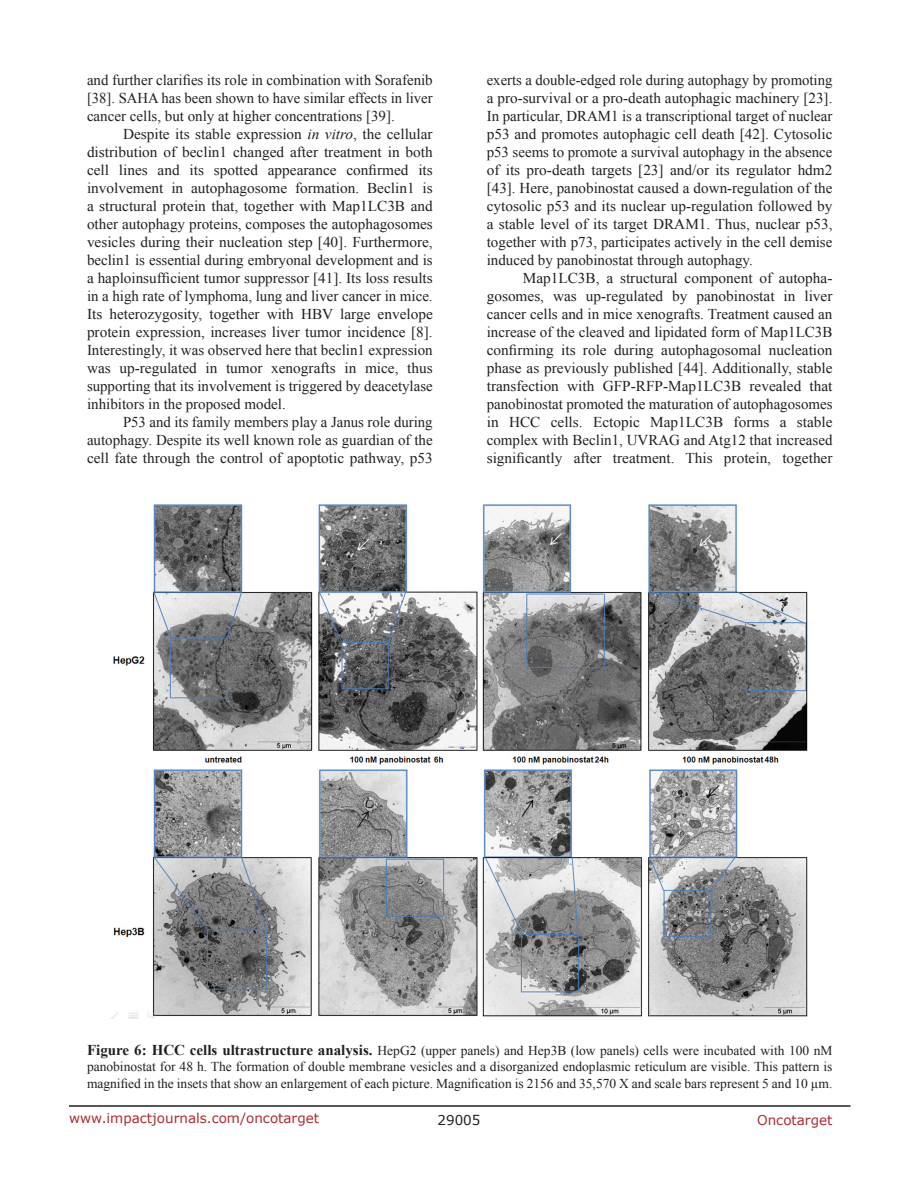
<style>
.page{position:relative;width:918px;height:1188px;background:#fff}
.page>*{position:absolute;margin:0;border:0;box-sizing:border-box;transform-origin:0 0}
.BodyText{font:15px/18px "Times New Roman";color:#231f20;text-align:justify}
.FigureText{font:13.5px/16.2px "Times New Roman";color:#231f20;text-align:justify}
.t1{font:13.5px "Verdana";color:#ac2b31}
.t2{font:13.5px "Verdana";color:#231f20}
.s1{font-style:italic}
.s2{font-weight:700;font-size:15px}
</style>
<div class="page">
<hr style="left:69px;top:1105px;width:781px;height:2px;background:#231f20">
<img style="left:111px;top:504px;width:697px;height:515px">
<p class="BodyText" style="left:87px;top:71px;width:347px">and further clarifies its role in combination with Sorafenib [38]. SAHA has been shown to have similar effects in liver cancer cells, but only at higher concentrations [39].</p>
<p class="BodyText" style="left:87px;top:125px;width:347px;text-indent:36px">Despite its stable expression <span class="s1">in vitro</span>, the cellular distribution of beclin1 changed after treatment in both cell lines and its spotted appearance confirmed its involvement in autophagosome formation. Beclin1 is a structural protein that, together with Map1LC3B and other autophagy proteins, composes the autophagosomes vesicles during their nucleation step [40]. Furthermore, beclin1 is essential during embryonal development and is a haploinsufficient tumor suppressor [41]. Its loss results in a high rate of lymphoma, lung and liver cancer in mice.<br>Its heterozygosity, together with HBV large envelope protein expression, increases liver tumor incidence [8].<br>Interestingly, it was observed here that beclin1 expression was up-regulated in tumor xenografts in mice, thus supporting that its involvement is triggered by deacetylase inhibitors in the proposed model.</p>
<p class="BodyText" style="left:87px;top:413px;width:347px;text-indent:36px">P53 and its family members play a Janus role during autophagy. Despite its well known role as guardian of the cell fate through the control of apoptotic pathway, p53</p>
<p class="BodyText" style="left:487px;top:71px;width:347px">exerts a double-edged role during autophagy by promoting a pro-survival or a pro-death autophagic machinery [23].<br>In particular, DRAM1 is a transcriptional target of nuclear p53 and promotes autophagic cell death [42]. Cytosolic p53 seems to promote a survival autophagy in the absence of its pro-death targets [23] and/or its regulator hdm2 [43]. Here, panobinostat caused a down-regulation of the cytosolic p53 and its nuclear up-regulation followed by a stable level of its target DRAM1. Thus, nuclear p53, together with p73, participates actively in the cell demise induced by panobinostat through autophagy.</p>
<p class="BodyText" style="left:487px;top:269px;width:347px;text-indent:36px">Map1LC3B, a structural component of autopha&shy;gosomes, was up-regulated by panobinostat in liver cancer cells and in mice xenografts. Treatment caused an increase of the cleaved and lipidated form of Map1LC3B confirming its role during autophagosomal nucleation phase as previously published [44]. Additionally, stable transfection with GFP-RFP-Map1LC3B revealed that panobinostat promoted the maturation of autophagosomes in HCC cells. Ectopic Map1LC3B forms a stable complex with Beclin1, UVRAG and Atg12 that increased significantly after treatment. This protein, together</p>
<p class="FigureText" style="left:87px;top:1042px;width:747px"><span class="s2">Figure 6: HCC cells ultrastructure analysis.</span> HepG2 (upper panels) and Hep3B (low panels) cells were incubated with 100 nM panobinostat for 48 h. The formation of double membrane vesicles and a disorganized endoplasmic reticulum are visible. This pattern is magnified in the insets that show an enlargement of each picture. Magnification is 2156 and 35,570 X and scale bars represent 5 and 10 µm.</p>
<p class="t1" style="left:69px;top:1109px;width:252px">www.impactjournals.com/oncotarget</p>
<p class="t2" style="left:438px;top:1111px;width:44px">29005</p>
<p class="t1" style="left:757px;top:1111px;width:77px">Oncotarget</p>
</div>
